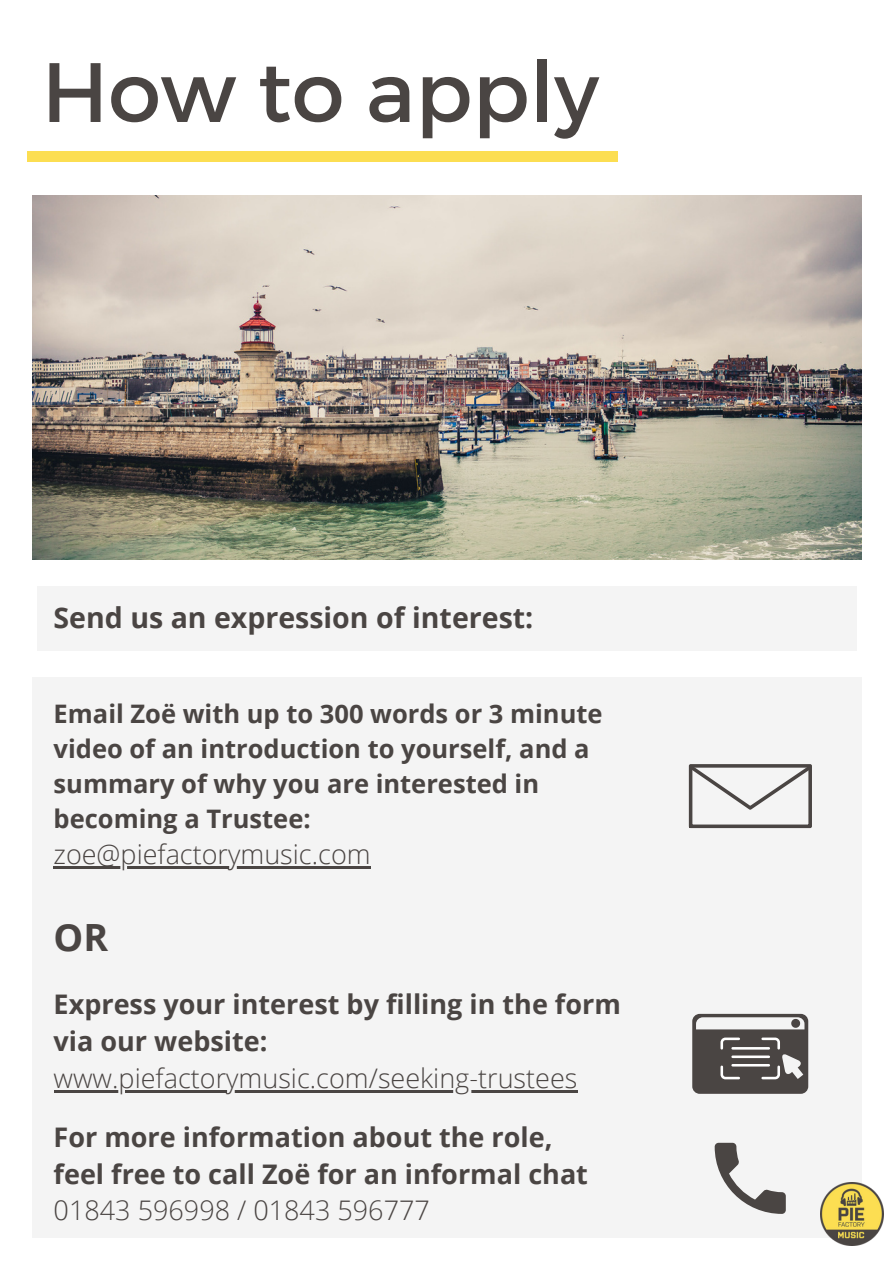
<style>
.page{position:relative;width:894px;height:1264px;background:#fff}
.page>*{position:absolute;margin:0;border:0;box-sizing:border-box;transform-origin:0 0}
.t1{font:84px "Montserrat";color:#4a4543}
.t2{font:700 37.5px "Open Sans";color:#4a4543}
.t3{font:700 28.5px "Open Sans";color:#4a4543}
.t4{font:700 27px/36.8px "Open Sans";color:#4a4543}
.t5{font:300 27px "Open Sans";color:#4a4543}
.t6{font:700 25.5px/34.8px "Open Sans";color:#4a4543}
.s1{font-weight:300}
</style>
<div class="page">
<div style="left:27px;top:152px;width:590px;height:9px;background:#fcde52"></div>
<div style="left:32px;top:677px;width:829px;height:561px;background:#f4f4f4"></div>
<img style="left:32px;top:195px;width:829px;height:365px">
<svg style="left:714px;top:1142px;width:71px;height:71px"></svg>
<div style="left:692px;top:1013px;width:116px;height:80px;background:#4a4543;border-radius:7px"></div>
<svg style="left:720px;top:1037px;width:21px;height:13px"></svg>
<svg style="left:720px;top:1064px;width:21px;height:16px"></svg>
<svg style="left:696px;top:1017px;width:108px;height:12px"></svg>
<hr style="left:732px;top:1047px;width:36px;height:2px;background:#fff">
<hr style="left:732px;top:1055px;width:36px;height:3px;background:#fff">
<hr style="left:732px;top:1063px;width:36px;height:3px;background:#fff">
<svg style="left:759px;top:1037px;width:44px;height:43px"></svg>
<svg style="left:688px;top:764px;width:123px;height:64px"></svg>
<hr style="left:54px;top:866px;width:317px;height:2px;background:#4a4543">
<hr style="left:54px;top:1090px;width:523px;height:2px;background:#4a4543">
<div style="left:37px;top:586px;width:819px;height:64px;background:#f4f4f4"></div>
<img style="left:820px;top:1182px;width:63px;height:63px">
<h1 class="t1" style="left:42px;top:37px;width:558px">How to apply</h1>
<p class="t3" style="left:54px;top:597px;width:481px">Send us an expression of interest:</p>
<p class="t6" style="left:54px;top:696px;width:550px">Email Zoë with up to 300 words or 3 minute video of an introduction to yourself, and a summary of why you are interested in becoming a Trustee:</p>
<p class="t5" style="left:54px;top:835px;width:318px">zoe@piefactorymusic.com</p>
<h2 class="t2" style="left:54px;top:910px;width:56px">OR</h2>
<h4 class="t4" style="left:54px;top:985px;width:568px">Express your interest by filling in the form via our website:</h4>
<h4 class="t5" style="left:54px;top:1059px;width:525px">www.piefactorymusic.com/seeking-trustees</h4>
<h3 class="t4" style="left:54px;top:1117px;width:535px">For more information about the role, feel free to call Zoë for an informal chat<br><span class="s1">01843 596998 / 01843 596777</span></h3>
</div>
